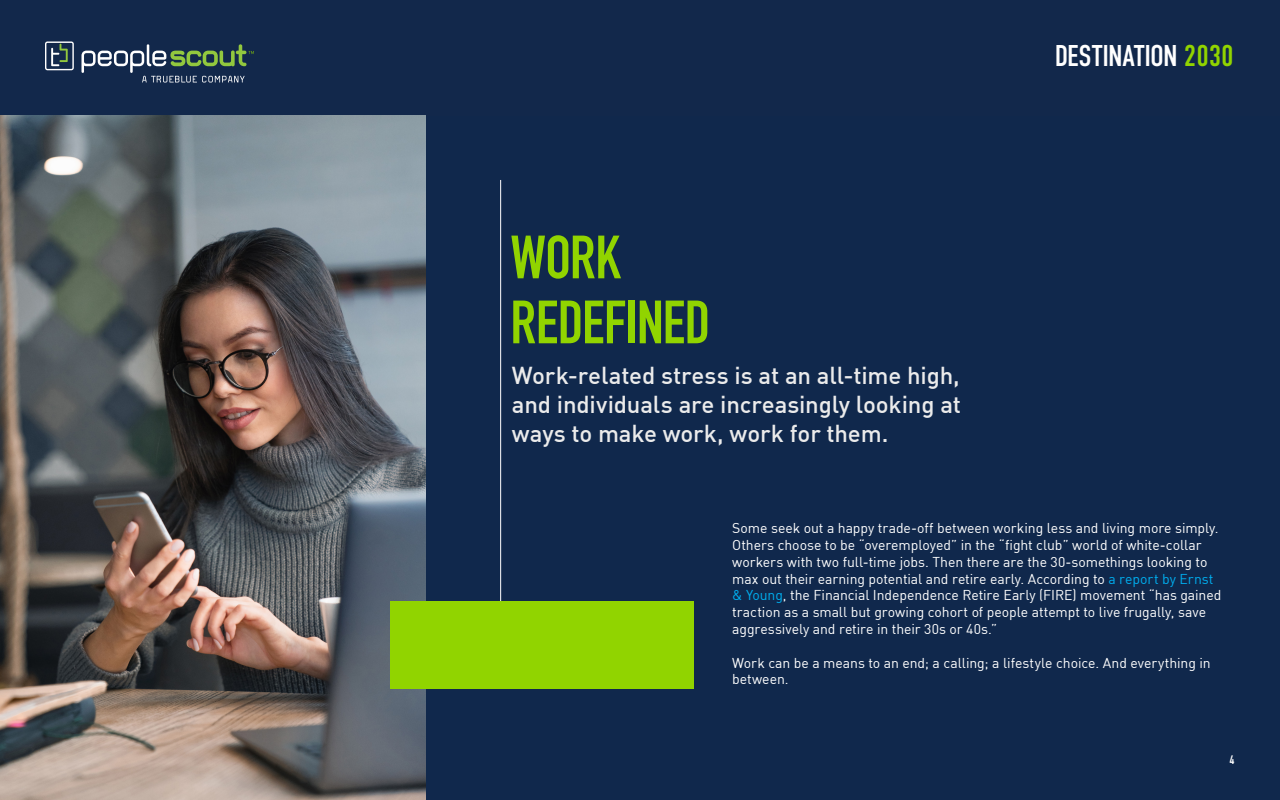
<style>
.page{position:relative;width:1280px;height:800px;background:#fff}
.page>*{position:absolute;margin:0;border:0;box-sizing:border-box;transform-origin:0 0}
.t1{font:700 60px/65px "DIN Condensed";letter-spacing:-.005em;color:#91d400}
.t2{font:30px "DIN Condensed";letter-spacing:-.015em;color:#fff}
.t3{font:500 24px/29.3px "DIN";letter-spacing:-.005em;color:#ebebeb;text-align:justify}
.t4{font:14px/16.8px "DIN";letter-spacing:-.005em;color:#fff}
.t5{font:700 12px "DIN Condensed";color:#fff}
.s1{color:#91d400}
.s2{color:#00aeef}
</style>
<div class="page">
<div style="left:424px;top:108px;width:856px;height:692px;background:#10284c"></div>
<hr style="left:500px;top:180px;width:1px;height:421px;background:#fff">
<div style="left:0;top:0;width:1280px;height:115px;background:#12284b"></div>
<svg style="left:45px;top:41px;width:29px;height:29px"></svg>
<svg style="left:82px;top:44px;width:172px;height:39px"></svg>
<img style="left:0;top:115px;width:425px;height:685px">
<div style="left:391px;top:601px;width:303px;height:88px;background:#91d400"></div>
<h1 class="t1" style="left:510px;top:225px;width:201px">WORK<br>REDEFINED</h1>
<h3 class="t3" style="left:512px;top:360px;width:451px">Work-related stress is at an all-time high, and individuals are increasingly looking at ways to make work, work for them.</h3>
<h2 class="t2" style="left:1055px;top:39px;width:180px">DESTINATION <span class="s1">2030</span></h2>
<p class="t4" style="left:732px;top:519px;width:491px">Some seek out a happy trade-off between working less and living more simply.<br>Others choose to be “overemployed” in the “fight club” world of white-collar workers with two full-time jobs. Then there are the 30-somethings looking to max out their earning potential and retire early. According to <span class="s2">a report by Ernst &amp; Young</span>, the Financial Independence Retire Early (FIRE) movement “has gained traction as a small but growing cohort of people attempt to live frugally, save aggressively and retire in their 30s or 40s.”</p>
<p class="t4" style="left:732px;top:654px;width:480px">Work can be a means to an end; a calling; a lifestyle choice. And everything in between.</p>
<p class="t5" style="left:1230px;top:752px;width:6px">4</p>
</div>
